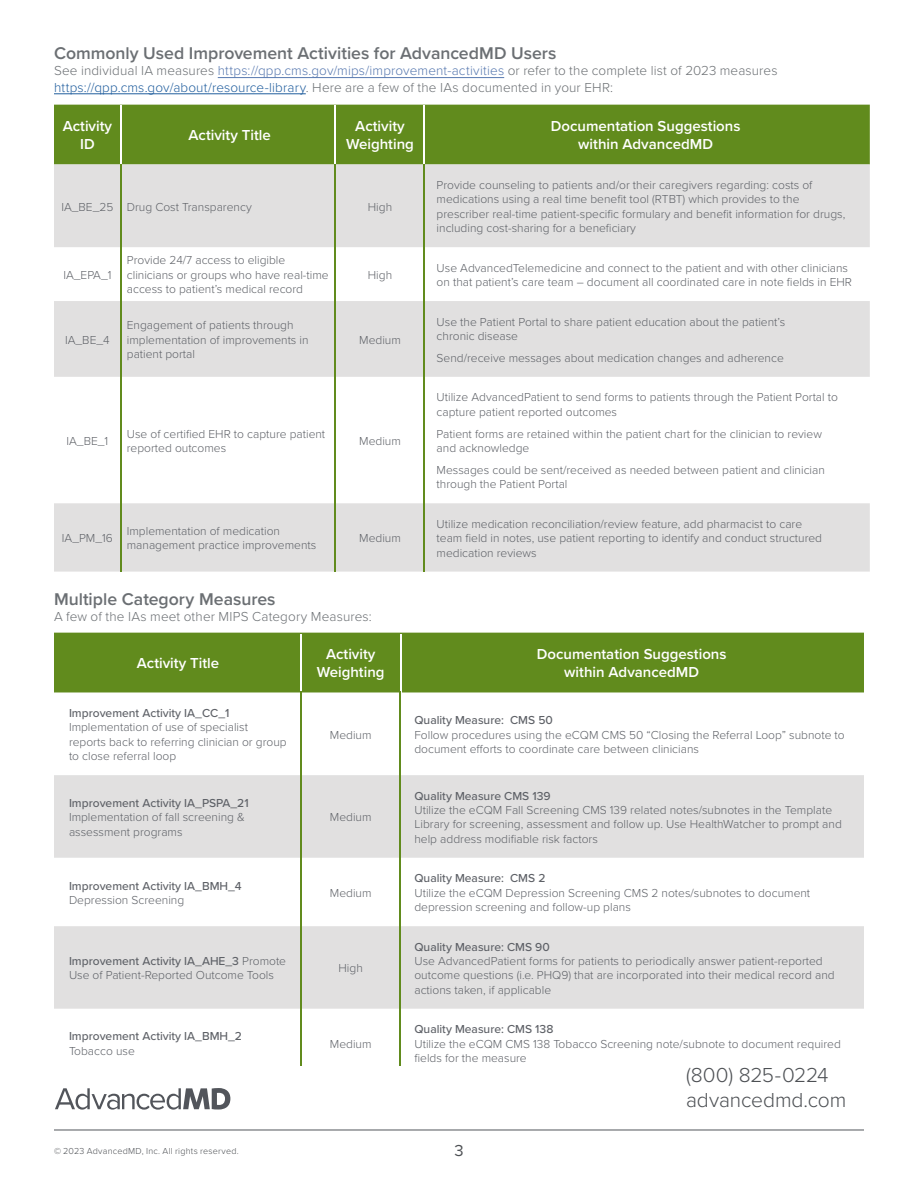
<style>
.page{position:relative;width:918px;height:1188px;background:#fff}
.page>*{position:absolute;margin:0;border:0;box-sizing:border-box;transform-origin:0 0}
.t1{font:300 21px/25.8px "Proxima Nova";letter-spacing:-.005em;color:#4d5054}
.t2{font:600 17.7px "Proxima Nova";color:#6b6f73}
.t3{font:16.5px "Proxima Nova";color:#4d5054}
.t4{font:600 15px/18px "Proxima Nova";color:#fff;text-align:center}
.t5{font:300 13.5px/16.2px "Proxima Nova";letter-spacing:.01em;color:#6b6f73}
.t6{font:300 12px/14.4px "Proxima Nova";color:#5e6167}
.t7{font:500 12px "Proxima Nova";color:#5e6167}
.t8{font:300 9px "Proxima Nova";letter-spacing:.025em;color:#4d5054}
.s1{color:#5879b0}
.s2{color:#215e9e}
.s3{font-weight:500}
</style>
<div class="page">
<div style="left:54px;top:633px;width:810px;height:59px;background:#618b1d"></div>
<div style="left:54px;top:775px;width:810px;height:83px;background:#e1e0e0"></div>
<svg style="left:54px;top:858px;width:810px;height:208px"></svg>
<hr style="left:400px;top:634px;width:1px;height:60px;background:#fcfeff">
<hr style="left:300px;top:634px;width:2px;height:60px;background:#fcfeff">
<hr style="left:300px;top:691px;width:2px;height:375px;background:#618b1d">
<hr style="left:400px;top:691px;width:1px;height:375px;background:#618b1d">
<svg style="left:55px;top:1088px;width:175px;height:22px"></svg>
<hr style="left:54px;top:1130px;width:810px;height:1px;background:#52555b">
<div style="left:54px;top:105px;width:816px;height:59px;background:#618b1d"></div>
<svg style="left:54px;top:164px;width:816px;height:408px;fill:#e1e0e0"></svg>
<hr style="left:334px;top:105px;width:1px;height:60px;background:#fff">
<hr style="left:120px;top:105px;width:1px;height:60px;background:#fff">
<hr style="left:423px;top:105px;width:2px;height:60px;background:#fff">
<hr style="left:218px;top:77px;width:286px;height:1px;background:#5879b0">
<hr style="left:54px;top:94px;width:252px;height:1px;background:#215e9e">
<hr style="left:423px;top:165px;width:2px;height:407px;background:#618b1d">
<hr style="left:334px;top:165px;width:2px;height:407px;background:#618b1d">
<hr style="left:120px;top:165px;width:2px;height:407px;background:#618b1d">
<h2 class="t2" style="left:54px;top:40px;width:504px">Commonly Used Improvement Activities for AdvancedMD Users</h2>
<p class="t5" style="left:54px;top:62px;width:725px">See individual IA measures <span class="s1">https://qpp.cms.gov/mips/improvement-activities</span> or refer to the complete list of 2023 measures <span class="s2">https://qpp.cms.gov/about/resource-library</span>. Here are a few of the IAs documented in your EHR:</p>
<p class="t4" style="left:63px;top:117px;width:51px">Activity<br>ID</p>
<p class="t4" style="left:188px;top:126px;width:84px">Activity Title</p>
<p class="t4" style="left:346px;top:117px;width:69px">Activity<br>Weighting</p>
<p class="t4" style="left:551px;top:117px;width:191px">Documentation Suggestions within AdvancedMD</p>
<p class="t6" style="left:61px;top:199px;width:192px">IA_BE_25 Drug Cost Transparency</p>
<p class="t6" style="left:368px;top:199px;width:26px">High</p>
<p class="t6" style="left:437px;top:177px;width:410px">Provide counseling to patients and/or their caregivers regarding: costs of medications using a real time benefit tool (RTBT) which provides to the prescriber real-time patient-specific formulary and benefit information for drugs, including cost-sharing for a beneficiary</p>
<p class="t6" style="left:63px;top:267px;width:50px">IA_EPA_1</p>
<p class="t6" style="left:65px;top:332px;width:46px">IA_BE_4</p>
<p class="t6" style="left:127px;top:253px;width:203px">Provide 24/7 access to eligible clinicians or groups who have real-time access to patient’s medical record</p>
<p class="t6" style="left:127px;top:317px;width:183px">Engagement of patients through implementation of improvements in patient portal</p>
<p class="t6" style="left:368px;top:267px;width:26px">High</p>
<p class="t6" style="left:437px;top:260px;width:417px">Use AdvancedTelemedicine and connect to the patient and with other clinicians on that patient’s care team – document all coordinated care in note fields in EHR</p>
<p class="t6" style="left:359px;top:332px;width:43px">Medium</p>
<p class="t6" style="left:437px;top:314px;width:350px">Use the Patient Portal to share patient education about the patient’s chronic disease</p>
<p class="t6" style="left:437px;top:350px;width:349px">Send/receive messages about medication changes and adherence</p>
<p class="t6" style="left:67px;top:433px;width:43px">IA_BE_1</p>
<p class="t6" style="left:127px;top:426px;width:200px">Use of certified EHR to capture patient reported outcomes</p>
<p class="t6" style="left:359px;top:433px;width:43px">Medium</p>
<p class="t6" style="left:62px;top:530px;width:53px">IA_PM_16</p>
<p class="t6" style="left:127px;top:523px;width:191px">Implementation of medication management practice improvements</p>
<p class="t6" style="left:359px;top:530px;width:43px">Medium</p>
<p class="t6" style="left:437px;top:389px;width:403px">Utilize AdvancedPatient to send forms to patients through the Patient Portal to capture patient reported outcomes</p>
<p class="t6" style="left:437px;top:426px;width:387px">Patient forms are retained within the patient chart for the clinician to review and acknowledge</p>
<p class="t6" style="left:437px;top:462px;width:390px">Messages could be sent/received as needed between patient and clinician through the Patient Portal</p>
<p class="t6" style="left:437px;top:516px;width:387px">Utilize medication reconciliation/review feature, add pharmacist to care team field in notes, use patient reporting to identify and conduct structured medication reviews</p>
<h2 class="t2" style="left:54px;top:586px;width:223px">Multiple Category Measures</h2>
<p class="t5" style="left:54px;top:608px;width:319px">A few of the IAs meet other MIPS Category Measures:</p>
<p class="t4" style="left:137px;top:654px;width:84px">Activity Title</p>
<p class="t4" style="left:317px;top:645px;width:69px">Activity<br>Weighting</p>
<p class="t4" style="left:537px;top:645px;width:191px">Documentation Suggestions within AdvancedMD</p>
<p class="t7" style="left:69px;top:704px;width:162px">Improvement Activity IA_CC_1</p>
<p class="t6" style="left:69px;top:720px;width:219px">Implementation of use of specialist reports back to referring clinician or group to close referral loop</p>
<p class="t6" style="left:330px;top:727px;width:43px">Medium</p>
<p class="t7" style="left:414px;top:711px;width:140px">Quality Measure: CMS 50</p>
<p class="t6" style="left:414px;top:727px;width:432px">Follow procedures using the eCQM CMS 50 “Closing the Referral Loop” subnote to document efforts to coordinate care between clinicians</p>
<p class="t7" style="left:69px;top:794px;width:181px">Improvement Activity IA_PSPA_21</p>
<p class="t6" style="left:69px;top:809px;width:177px">Implementation of fall screening &amp; assessment programs</p>
<p class="t6" style="left:330px;top:809px;width:43px">Medium</p>
<p class="t7" style="left:69px;top:877px;width:174px">Improvement Activity IA_BMH_4</p>
<p class="t6" style="left:69px;top:892px;width:117px">Depression Screening</p>
<p class="t6" style="left:330px;top:885px;width:43px">Medium</p>
<p class="t6" style="left:69px;top:953px;width:219px"><span class="s3">Improvement Activity IA_AHE_3</span> Promote<br>Use of Patient-Reported Outcome Tools</p>
<p class="t6" style="left:339px;top:960px;width:26px">High</p>
<p class="t7" style="left:69px;top:1028px;width:175px">Improvement Activity IA_BMH_2</p>
<p class="t6" style="left:69px;top:1043px;width:67px">Tobacco use</p>
<p class="t8" style="left:54px;top:1144px;width:186px">© 2023 AdvancedMD, Inc. All rights reserved.</p>
<p class="t6" style="left:330px;top:1036px;width:43px">Medium</p>
<p class="t7" style="left:414px;top:787px;width:138px">Quality Measure CMS 139</p>
<p class="t6" style="left:414px;top:802px;width:429px">Utilize the eCQM Fall Screening CMS 139 related notes/subnotes in the Template<br>Library for screening, assessment and follow up. Use HealthWatcher to prompt and help address modifiable risk factors</p>
<p class="t7" style="left:414px;top:869px;width:132px">Quality Measure: CMS 2</p>
<p class="t6" style="left:414px;top:885px;width:397px">Utilize the eCQM Depression Screening CMS 2 notes/subnotes to document depression screening and follow-up plans</p>
<p class="t7" style="left:414px;top:938px;width:137px">Quality Measure: CMS 90</p>
<p class="t6" style="left:414px;top:953px;width:422px">Use AdvancedPatient forms for patients to periodically answer patient-reported outcome questions (i.e. PHQ9) that are incorporated into their medical record and actions taken, if applicable</p>
<p class="t7" style="left:414px;top:1020px;width:140px">Quality Measure: CMS 138</p>
<p class="t6" style="left:414px;top:1036px;width:428px">Utilize the eCQM CMS 138 Tobacco Screening note/subnote to document required fields for the measure</p>
<h3 class="t3" style="left:454px;top:1139px;width:11px">3</h3>
<h1 class="t1" style="left:686px;top:1061px;width:162px">(800) 825-0224 advancedmd.com</h1>
</div>
